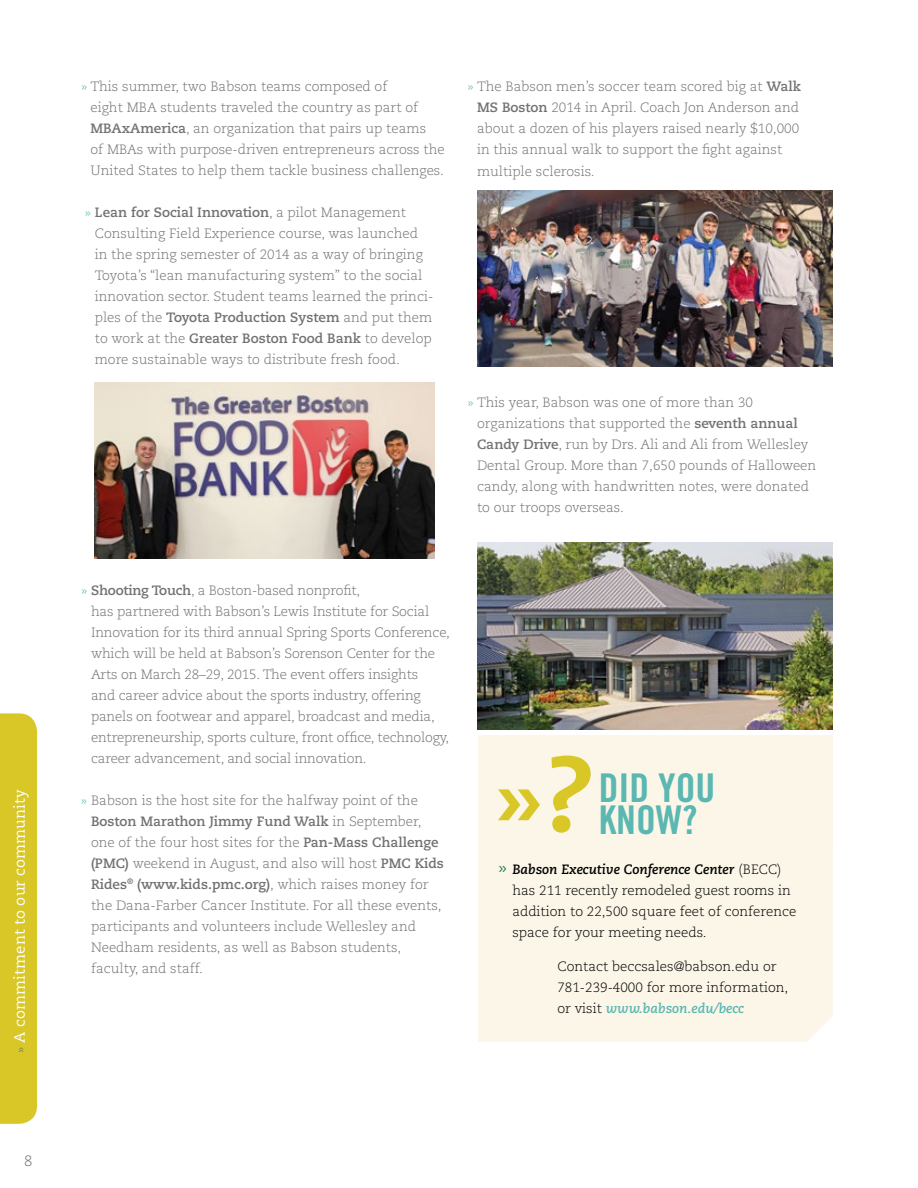
<style>
.page{position:relative;width:918px;height:1188px;background:#fff}
.page>*{position:absolute;margin:0;border:0;box-sizing:border-box;transform-origin:0 0}
.t1{font:39.6px/32.4px "Trade Gothic Bold Cond Twenty";color:#5ab7b2}
.t2{font:15px "Caecilia";letter-spacing:.01em;color:#fff}
.t3{font:300 15px "Caecilia";color:#717271}
.t4{font:300 13.5px/21px "Caecilia";color:#717271}
.t5{font:300 13.5px/21px "Caecilia";color:#000}
.s1{font-weight:300;font-size:13.5px;color:#717271}
.s2{color:#5ab7b2}
.s3{font-weight:700}
.s4{font-size:19.5px;color:#00704a}
.s5{font-weight:700;font-style:italic}
.s6{font-weight:700;font-style:italic;color:#5ab7b2}
</style>
<div class="page">
<div style="left:0;top:713px;width:37px;height:411px;background:#d8c726"></div>
<img style="left:94px;top:382px;width:340px;height:176px">
<img style="left:477px;top:191px;width:356px;height:176px">
<div style="left:478px;top:842px;width:84px;height:200px;background:#fbf6e8"></div>
<div style="left:478px;top:736px;width:355px;height:119px;background:#fbf6e8"></div>
<div style="left:522px;top:820px;width:311px;height:222px;background:#fbf6e8"></div>
<svg style="left:498px;top:789px;width:42px;height:31px"></svg>
<svg style="left:551px;top:756px;width:40px;height:77px"></svg>
<img style="left:477px;top:543px;width:356px;height:186px">
<p class="t2" style="left:11px;top:1053px;width:265px;rotate:-90deg"><span class="s1">»</span> A commitment to our community</p>
<p class="t3" style="left:24px;top:1152px;width:10px">8</p>
<p class="t4" style="left:91px;top:76px;width:356px;text-indent:-10px"><span class="s2">»</span> This summer, two Babson teams composed of<br>eight MBA students traveled the country as part of <span class="s3">MBAxAmerica</span>, an organization that pairs up teams<br>of MBAs with purpose-driven entrepreneurs across the United States to help them tackle business challenges.</p>
<p class="t4" style="left:95px;top:202px;width:340px;text-indent:-10px"><span class="s2">»</span> <span class="s3">Lean for Social Innovation</span>, a pilot Management Consulting Field Experience course, was launched in the spring semester of 2014 as a way of bringing Toyota’s “lean manufacturing system” to the social innovation sector. Student teams learned the princi&shy;ples of the <span class="s3">Toyota Production System</span> and put them to work at the <span class="s3">Greater Boston Food Bank</span> to develop more sustainable ways to distribute fresh food.</p>
<p class="t4" style="left:477px;top:77px;width:326px;text-indent:-10px"><span class="s2">»</span> The Babson men’s soccer team scored big at <span class="s3">Walk MS Boston</span> 2014 in April. Coach Jon Anderson and about a dozen of his players raised nearly $10,000 in this annual walk to support the fight against multiple sclerosis.</p>
<p class="t4" style="left:477px;top:392px;width:341px;text-indent:-10px"><span class="s2">»</span> This year, Babson was one of more than 30 organizations that supported the <span class="s3">seventh annual Candy Drive</span>, run by Drs. Ali and Ali from Wellesley Dental Group. More than 7,650 pounds of Halloween candy, along with handwritten notes, were donated to our troops overseas.</p>
<p class="t4" style="left:91px;top:580px;width:360px;text-indent:-10px"><span class="s2">»</span> <span class="s3">Shooting Touch</span>, a Boston-based nonprofit,<br>has partnered with Babson’s Lewis Institute for Social Innovation for its third annual Spring Sports Conference, which will be held at Babson’s Sorenson Center for the Arts on March 28–29, 2015. The event offers insights<br>and career advice about the sports industry, offering panels on footwear and apparel, broadcast and media, entrepreneurship, sports culture, front office, technology, career advancement, and social innovation.</p>
<p class="t4" style="left:91px;top:790px;width:354px;text-indent:-10px"><span class="s2">»</span> Babson is the host site for the halfway point of the <span class="s3">Boston Marathon Jimmy Fund Walk</span> in September, one of the four host sites for the <span class="s3">Pan-Mass Challenge (PMC)</span> weekend in August, and also will host <span class="s3">PMC Kids Rides</span><sup>®</sup> <span class="s3">(www.kids.pmc.org)</span>, which raises money for the Dana-Farber Cancer Institute. For all these events, participants and volunteers include Wellesley and Needham residents, as well as Babson students, faculty, and staff.</p>
<h1 class="t1" style="left:599px;top:771px;width:118px">DID YOU<br>KNOW?</h1>
<p class="t5" style="left:512px;top:859px;width:285px;text-indent:-14px"><span class="s4">»</span> <span class="s5">Babson Executive Conference Center</span> (BECC) has 211 recently remodeled guest rooms in addition to 22,500 square feet of conference space for your meeting needs.</p>
<p class="t5" style="left:557px;top:957px;width:232px">Contact beccsales@babson.edu or<br>781-239-4000 for more information, or visit <span class="s6">www.babson.edu/becc</span></p>
</div>
